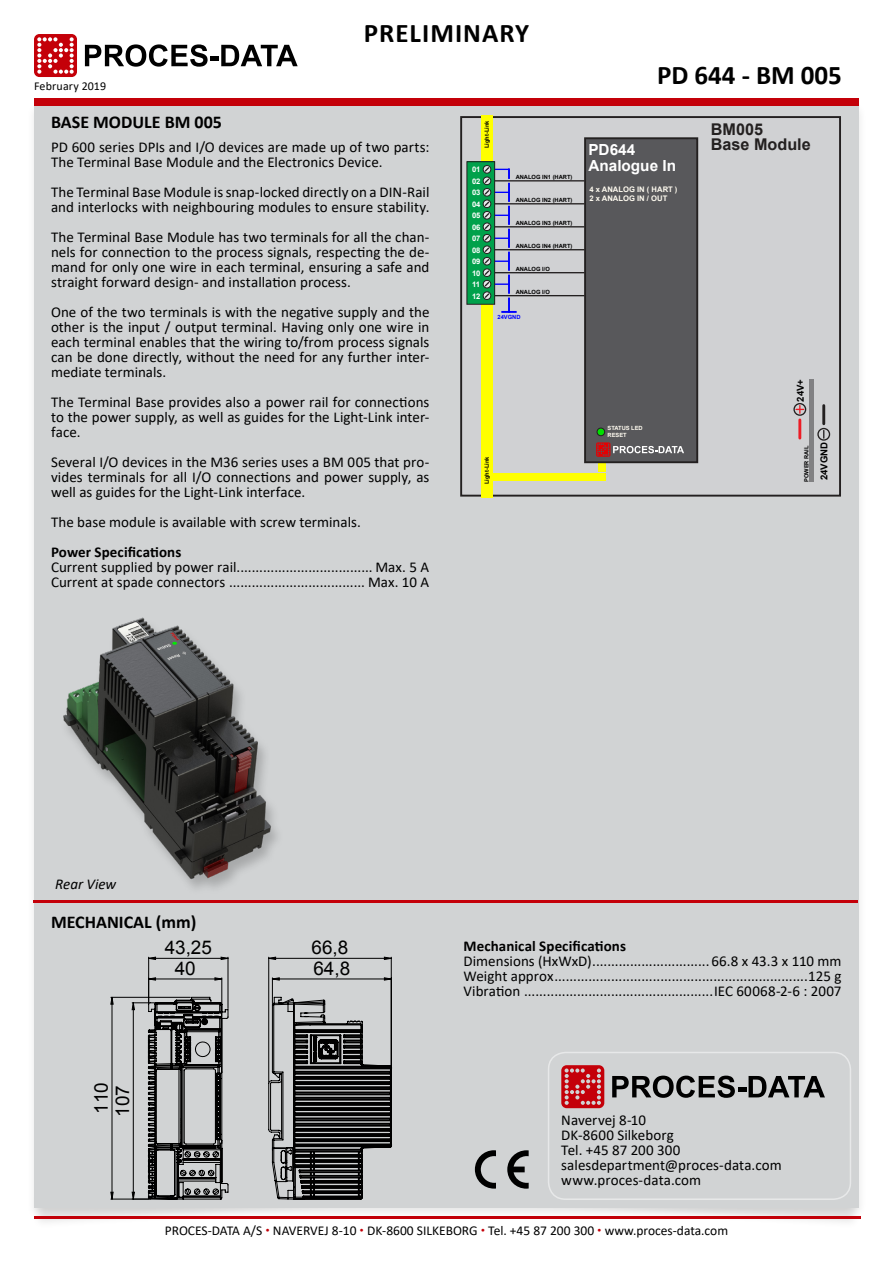
<style>
.page{position:relative;width:893px;height:1263px;background:#fff}
.page>*{position:absolute;margin:0;border:0;box-sizing:border-box;transform-origin:0 0}
.t1{font:700 27px "Calibri";color:#000}
.t2{font:700 27px "Calibri";letter-spacing:.04em;color:#000}
.t3{font:18.9px/21.3px "Arial";color:#000}
.t4{font:700 18px "Calibri";color:#000}
.t5{font:700 16.2px "Arial";color:#232020}
.t6{font:700 15.3px/15.3px "Arial";color:#fff}
.t7{font:15px/15px "Calibri";color:#000;text-align:justify}
.t8{font:700 15px "Calibri";letter-spacing:.005em;color:#000}
.t9{font:italic 15px "Calibri";color:#000}
.t10{font:13.5px "Calibri";color:#000}
.t11{font:12px "Calibri";letter-spacing:.01em;color:#000}
.t12{font:700 9.6px "Arial";color:#000}
.t13{font:700 7.65px/9.1px "Arial";color:#fffbf0}
.t14{font:700 7.65px/11.6px "Arial";color:#fff;text-align:justify}
.t15{font:700 5.7px "Arial";color:#000}
.t16{font:700 5.7px/6.9px "Arial";color:#fffbf0}
.t17{font:700 5.7px "Arial";color:#00f}
.s1{font-size:9px;color:#c40009}
</style>
<div class="page">
<svg style="left:85px;top:44px;width:123px;height:23px"></svg>
<div style="left:211px;top:56px;width:8px;height:5px;background:#000"></div>
<svg style="left:221px;top:45px;width:77px;height:21px"></svg>
<svg style="left:34px;top:34px;width:43px;height:43px;background:#d0383f"></svg>
<div style="left:34px;top:98px;width:825px;height:8px;background:#c40009"></div>
<div style="left:26px;top:102px;width:841px;height:1118px;background:#000;opacity:.1"></div>
<div style="left:34px;top:106px;width:825px;height:1102px;background:#d1d3d4"></div>
<hr style="left:33px;top:901px;width:825px;height:2px;background:#c40009">
<div style="left:460px;top:116px;width:381px;height:381px;border:2px solid #232020"></div>
<div style="left:481px;top:115px;width:12px;height:382px;background:#ff0"></div>
<div style="left:491px;top:473px;width:115px;height:7px;background:#ff0"></div>
<div style="left:598px;top:462px;width:8px;height:9px;background:#ff0"></div>
<hr style="left:495px;top:180px;width:90px;height:1px;background:#232020">
<hr style="left:495px;top:203px;width:90px;height:1px;background:#232020">
<hr style="left:495px;top:226px;width:90px;height:1px;background:#232020">
<hr style="left:495px;top:249px;width:90px;height:1px;background:#232020">
<hr style="left:495px;top:272px;width:90px;height:1px;background:#232020">
<hr style="left:495px;top:295px;width:90px;height:1px;background:#232020">
<hr style="left:798px;top:420px;width:3px;height:18px;background:#ec1c25">
<div style="left:793px;top:403px;width:13px;height:13px;border:1px solid #232020;border-radius:50%"></div>
<svg style="left:796px;top:406px;width:8px;height:7px"></svg>
<div style="left:817px;top:428px;width:13px;height:13px;border:1px solid #232020;border-radius:50%"></div>
<hr style="left:822px;top:406px;width:3px;height:18px;background:#232020">
<div style="left:809px;top:380px;width:5px;height:102px;background:#818183"></div>
<div style="left:585px;top:138px;width:112px;height:324px;background:#58585b"></div>
<div style="left:584px;top:137px;width:114px;height:326px;border:2px solid #232020"></div>
<svg style="left:596px;top:442px;width:88px;height:15px"></svg>
<div style="left:597px;top:428px;width:8px;height:8px;background:#00e000;border-radius:50%"></div>
<div style="left:596px;top:428px;width:9px;height:8px;border:1px solid #232020;border-radius:50%"></div>
<div style="left:467px;top:162px;width:28px;height:142px;background:#00a14b"></div>
<svg style="left:482px;top:165px;width:35px;height:148px"></svg>
<img style="left:51px;top:617px;width:234px;height:284px">
<svg style="left:110px;top:957px;width:741px;height:243px"></svg>
<p class="t11" style="left:34px;top:77px;width:74px">February 2019</p>
<h1 class="t2" style="left:364px;top:13px;width:167px">PRELIMINARY</h1>
<p class="t4" style="left:51px;top:110px;width:172px">BASE MODULE BM 005</p>
<p class="t7" style="left:51px;top:139px;width:380px">PD 600 series DPIs and I/O devices are made up of two parts:<br>The Terminal Base Module and the Electronics Device.</p>
<p class="t7" style="left:51px;top:184px;width:380px">The Terminal Base Module is snap-locked directly on a DIN-Rail and interlocks with neighbouring modules to ensure stability.</p>
<p class="t7" style="left:51px;top:229px;width:380px">The Terminal Base Module has two terminals for all the chan&shy;nels for connection to the process signals, respecting the de&shy;mand for only one wire in each terminal, ensuring a safe and straight forward design- and installation process.</p>
<p class="t7" style="left:51px;top:304px;width:380px">One of the two terminals is with the negative supply and the other is the input / output terminal. Having only one wire in each terminal enables that the wiring to/from process signals can be done directly, without the need for any further inter&shy;mediate terminals.</p>
<p class="t7" style="left:51px;top:394px;width:380px">The Terminal Base provides also a power rail for connections to the power supply, as well as guides for the Light-Link inter&shy;face.</p>
<p class="t7" style="left:51px;top:454px;width:380px">Several I/O devices in the M36 series uses a BM 005 that pro&shy;vides terminals for all I/O connections and power supply, as well as guides for the Light-Link interface.</p>
<p class="t7" style="left:51px;top:514px;width:311px">The base module is available with screw terminals.</p>
<p class="t8" style="left:51px;top:541px;width:132px">Power Specifications</p>
<p class="t7" style="left:51px;top:559px;width:380px">Current supplied by power rail.................................... Max. 5 A<br>Current at spade connectors .................................... Max. 10 A</p>
<p class="t15" style="left:483px;top:148px;width:29px;rotate:-90deg">Light-Link</p>
<p class="t14" style="left:472px;top:164px;width:10px">01<br>02<br>03<br>04<br>05<br>06<br>07<br>08<br>09<br>10<br>11<br>12</p>
<p class="t15" style="left:516px;top:173px;width:58px">ANALOG IN1 (HART)</p>
<p class="t15" style="left:516px;top:196px;width:58px">ANALOG IN2 (HART)</p>
<p class="t15" style="left:516px;top:219px;width:58px">ANALOG IN3 (HART)</p>
<p class="t15" style="left:516px;top:242px;width:58px">ANALOG IN4 (HART)</p>
<p class="t15" style="left:516px;top:265px;width:36px">ANALOG I/O</p>
<p class="t15" style="left:516px;top:288px;width:36px">ANALOG I/O</p>
<p class="t17" style="left:497px;top:313px;width:24px">24VGND</p>
<p class="t15" style="left:483px;top:484px;width:29px;rotate:-90deg">Light-Link</p>
<h1 class="t1" style="left:657px;top:56px;width:186px">PD 644 - BM 005</h1>
<p class="t6" style="left:588px;top:143px;width:89px">PD644<br>Analogue In</p>
<p class="t13" style="left:589px;top:185px;width:90px">4 x ANALOG IN ( HART )<br>2 x ANALOG IN / OUT</p>
<p class="t5" style="left:711px;top:118px;width:54px">BM005</p>
<p class="t5" style="left:711px;top:134px;width:101px">Base Module</p>
<p class="t16" style="left:608px;top:425px;width:37px">STATUS LED<br>RESET</p>
<p class="t12" style="left:794px;top:402px;width:24px;rotate:-90deg">24V+</p>
<p class="t15" style="left:803px;top:482px;width:38px;rotate:-90deg">POWER RAIL</p>
<p class="t12" style="left:818px;top:480px;width:40px;rotate:-90deg">24VGND</p>
<p class="t9" style="left:55px;top:874px;width:63px">Rear View</p>
<p class="t4" style="left:51px;top:909px;width:147px">MECHANICAL (mm)</p>
<p class="t3" style="left:91px;top:1117px;width:36px;rotate:-90deg">110<br>107</p>
<p class="t3" style="left:165px;top:937px;width:49px">43,25</p>
<p class="t3" style="left:175px;top:958px;width:23px">40</p>
<p class="t3" style="left:312px;top:937px;width:38px">66,8</p>
<p class="t3" style="left:313px;top:958px;width:38px">64,8</p>
<p class="t8" style="left:463px;top:935px;width:164px">Mechanical Specifications</p>
<p class="t7" style="left:463px;top:953px;width:380px">Dimensions (HxWxD)............................... 66.8 x 43.3 x 110 mm Weight approx...................................................................125 g Vibration ..................................................IEC 60068-2-6 : 2007</p>
<p class="t7" style="left:561px;top:1112px;width:222px;text-align:left">Navervej 8-10<br>DK-8600 Silkeborg<br>Tel. +45 87 200 300 salesdepartment@proces-data.com www.proces-data.com</p>
<p class="t10" style="left:165px;top:1221px;width:565px">PROCES-DATA A/S <span class="s1">•</span> NAVERVEJ 8-10 <span class="s1">•</span> DK-8600 SILKEBORG <span class="s1">•</span> Tel. +45 87 200 300 <span class="s1">•</span> www.proces-data.com</p>
</div>
